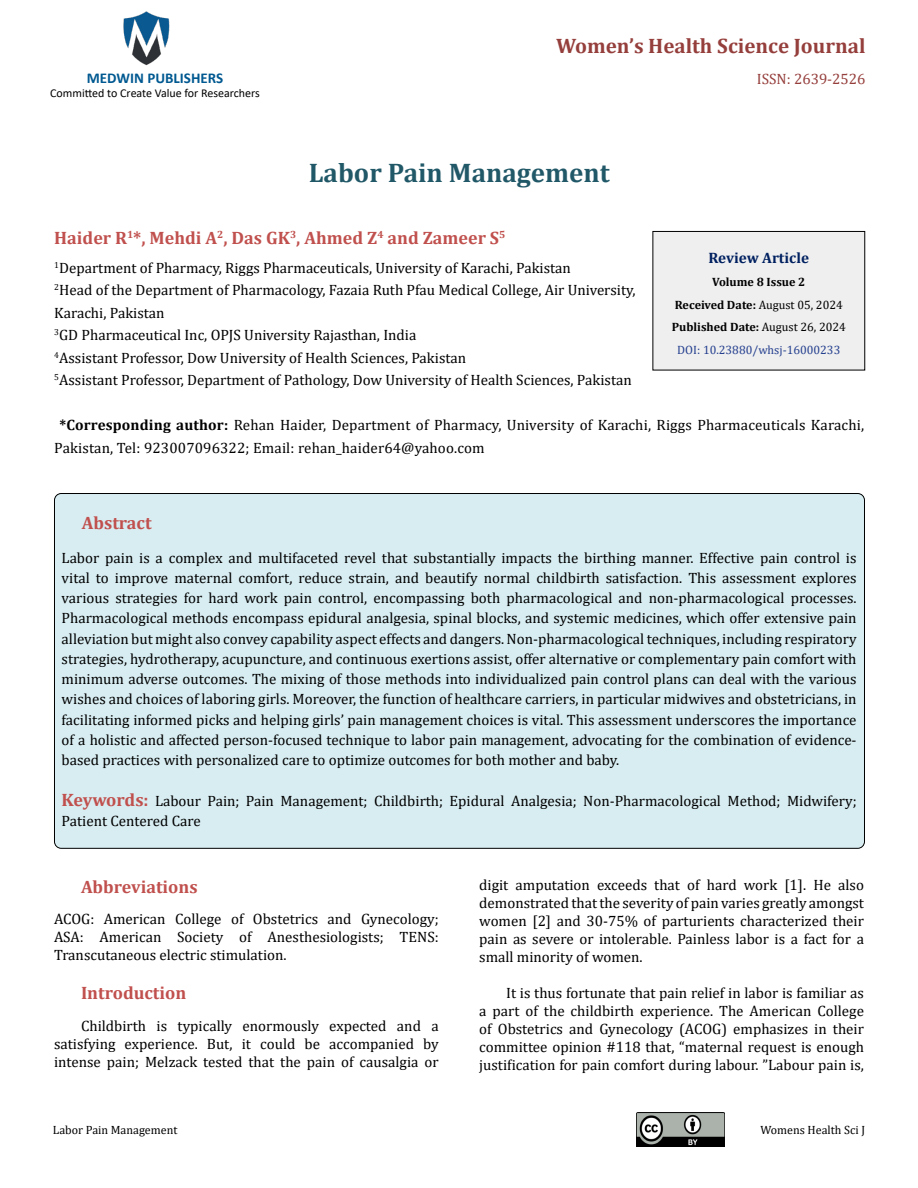
<style>
.page{position:relative;width:918px;height:1188px;background:#fff}
.page>*{position:absolute;margin:0;border:0;box-sizing:border-box;transform-origin:0 0}
.t1{font:700 27px "Cambria";color:#215868}
.t2{font:700 21px "Cambria";color:#953f3c}
.t3{font:700 18px "Cambria";color:#c0504d}
.t4{font:700 15.15px "Cambria";color:#002060}
.t5{font:15px/18px "Cambria";color:#000;text-align:justify}
.t6{font:700 15px "Calibri";color:#005991}
.t7{font:15px "Cambria";color:#953f3c}
.t8{font:700 12.15px/22.6px "Cambria";color:#000;text-align:center}
.t9{font:12px "Calibri";color:#000}
.t10{font:12px "Cambria";color:#000}
.s1{font-weight:700}
.s2{font-weight:400}
.s3{font-weight:400;color:#25408f}
.s4{font-weight:700;font-size:18px;color:#c0504d}
</style>
<div class="page">
<img style="left:123px;top:11px;width:47px;height:55px">
<img style="left:636px;top:1113px;width:89px;height:33px">
<div style="left:653px;top:231px;width:212px;height:139px;background:#efefef"></div>
<div style="left:653px;top:231px;width:212px;height:139px;border:1px solid #000"></div>
<div style="left:54px;top:494px;width:810px;height:354px;background:#d8edf2;border-radius:7px"></div>
<h2 class="t2" style="left:556px;top:31px;width:311px">Women’s Health Science Journal</h2>
<p class="t6" style="left:87px;top:67px;width:138px">MEDWIN PUBLISHERS</p>
<p class="t7" style="left:757px;top:71px;width:110px">ISSN: 2639-2526</p>
<p class="t9" style="left:50px;top:85px;width:211px">Committed to Create Value for Researchers</p>
<h1 class="t1" style="left:309px;top:154px;width:303px">Labor Pain Management</h1>
<p class="t3" style="left:54px;top:225px;width:453px">Haider R<sup>1</sup>*, Mehdi A<sup>2</sup>, Das GK<sup>3</sup>, Ahmed Z<sup>4</sup> and Zameer S<sup>5</sup></p>
<p class="t5" style="left:54px;top:256px;width:583px;line-height:22.5px;text-align:left"><sup>1</sup>Department of Pharmacy, Riggs Pharmaceuticals, University of Karachi, Pakistan<br><sup>2</sup>Head of the Department of Pharmacology, Fazaia Ruth Pfau Medical College, Air University, Karachi, Pakistan<br><sup>3</sup>GD Pharmaceutical Inc, OPJS University Rajasthan, India<br><sup>4</sup>Assistant Professor, Dow University of Health Sciences, Pakistan<br><sup>5</sup>Assistant Professor, Department of Pathology, Dow University of Health Sciences, Pakistan</p>
<p class="t5" style="left:54px;top:414px;width:811px;line-height:22.5px;text-indent:5px"><span class="s1">*Corresponding author:</span> Rehan Haider, Department of Pharmacy, University of Karachi, Riggs Pharmaceuticals Karachi,<br>Pakistan, Tel: 923007096322; Email: rehan_haider64@yahoo.com</p>
<p class="t4" style="left:709px;top:247px;width:102px">Review Article</p>
<p class="t8" style="left:672px;top:270px;width:176px">Volume 8 Issue 2<br>Received Date: <span class="s2">August 05, 2024<br></span>Published Date: <span class="s2">August 26, 2024<br></span><span class="s3">DOI: 10.23880/whsj-16000233</span></p>
<p class="t3" style="left:82px;top:510px;width:71px">Abstract</p>
<p class="t5" style="left:62px;top:547px;width:797px;line-height:20.2px">Labor pain is a complex and multifaceted revel that substantially impacts the birthing manner. Effective pain control is vital to improve maternal comfort, reduce strain, and beautify normal childbirth satisfaction. This assessment explores various strategies for hard work pain control, encompassing both pharmacological and non-pharmacological processes.<br>Pharmacological methods encompass epidural analgesia, spinal blocks, and systemic medicines, which offer extensive pain alleviation but might also convey capability aspect effects and dangers. Non-pharmacological techniques, including respiratory strategies, hydrotherapy, acupuncture, and continuous exertions assist, offer alternative or complementary pain comfort with minimum adverse outcomes. The mixing of those methods into individualized pain control plans can deal with the various wishes and choices of laboring girls. Moreover, the function of healthcare carriers, in particular midwives and obstetricians, in facilitating informed picks and helping girls’ pain management choices is vital. This assessment underscores the importance of a holistic and affected person-focused technique to labor pain management, advocating for the combination of evidence&shy;based practices with personalized care to optimize outcomes for both mother and baby.</p>
<p class="t5" style="left:62px;top:790px;width:797px;line-height:20.2px"><span class="s4">Keywords:</span> Labour Pain; Pain Management; Childbirth; Epidural Analgesia; Non-Pharmacological Method; Midwifery;<br>Patient Centered Care</p>
<p class="t3" style="left:81px;top:874px;width:118px">Abbreviations</p>
<p class="t5" style="left:54px;top:910px;width:386px">ACOG: American College of Obstetrics and Gynecology; ASA: American Society of Anesthesiologists; TENS:<br>Transcutaneous electric stimulation.</p>
<p class="t3" style="left:81px;top:980px;width:107px">Introduction</p>
<p class="t5" style="left:54px;top:1016px;width:386px;text-indent:27px">Childbirth is typically enormously expected and a satisfying experience. But, it could be accompanied by intense pain; Melzack tested that the pain of causalgia or</p>
<p class="t5" style="left:479px;top:876px;width:386px">digit amputation exceeds that of hard work [1]. He also demonstrated that the severity of pain varies greatly amongst women [2] and 30-75% of parturients characterized their pain as severe or intolerable. Painless labor is a fact for a small minority of women.</p>
<p class="t5" style="left:479px;top:984px;width:386px;text-indent:27px">It is thus fortunate that pain relief in labor is familiar as a part of the childbirth experience. The American College of Obstetrics and Gynecology (ACOG) emphasizes in their committee opinion #118 that, “maternal request is enough justification for pain comfort during labour. ”Labour pain is,</p>
<p class="t10" style="left:53px;top:1123px;width:126px">Labor Pain Management</p>
<p class="t10" style="left:761px;top:1123px;width:106px">Womens Health Sci J</p>
</div>
